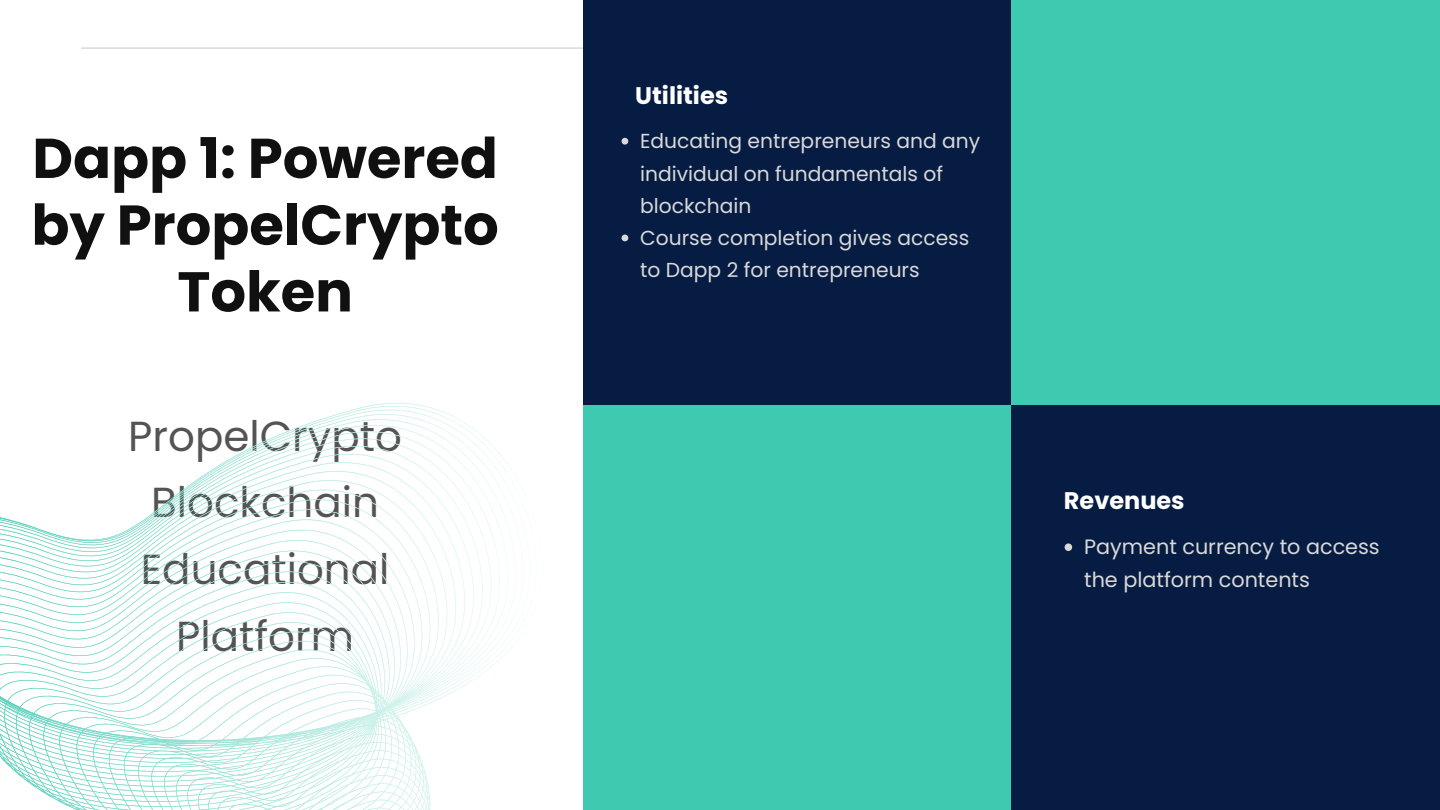
<style>
.page{position:relative;width:1440px;height:810px;background:#fff}
.page>*{position:absolute;margin:0;border:0;box-sizing:border-box;transform-origin:0 0}
.t1{font:700 56px/66.8px "Poppins";color:#101010;text-align:center}
.t2{font:42px/66.8px "Poppins";color:#545454;text-align:center}
.t3{font:700 24px "Poppins";color:#fff}
.t4{font:20.8px/33px "Poppins";color:#d9d9d9}
.t5{font:20.2px/32.2px "Poppins";color:#d9d9d9}
</style>
<div class="page">
<hr style="left:81px;top:47px;width:1278px;height:2px;background:#d9d9d9">
<div style="left:583px;top:0;width:428px;height:405px;background:#071c42"></div>
<svg style="left:622px;top:138px;width:6px;height:7px"></svg>
<svg style="left:622px;top:235px;width:6px;height:6px"></svg>
<div style="left:1011px;top:0;width:429px;height:405px;background:#3dcab1"></div>
<div style="left:583px;top:405px;width:428px;height:405px;background:#3dcab1"></div>
<div style="left:1011px;top:405px;width:429px;height:405px;background:#071c42"></div>
<svg style="left:1065px;top:543px;width:7px;height:8px"></svg>
<svg style="left:0;top:403px;width:508px;height:407px"></svg>
<h2 class="t1" style="left:31px;top:125px;width:469px">Dapp 1: Powered by PropelCrypto<br>Token</h2>
<h3 class="t2" style="left:128px;top:402px;width:275px">PropelCrypto<br>Blockchain<br>Educational<br>Platform</h3>
<h3 class="t3" style="left:635px;top:79px;width:94px">Utilities</h3>
<p class="t5" style="left:640px;top:125px;width:342px">Educating entrepreneurs and any individual on fundamentals of blockchain</p>
<p class="t5" style="left:640px;top:222px;width:331px">Course completion gives access to Dapp 2 for entrepreneurs</p>
<h1 class="t3" style="left:1064px;top:484px;width:122px">Revenues</h1>
<p class="t4" style="left:1084px;top:530px;width:297px">Payment currency to access the platform contents</p>
</div>
